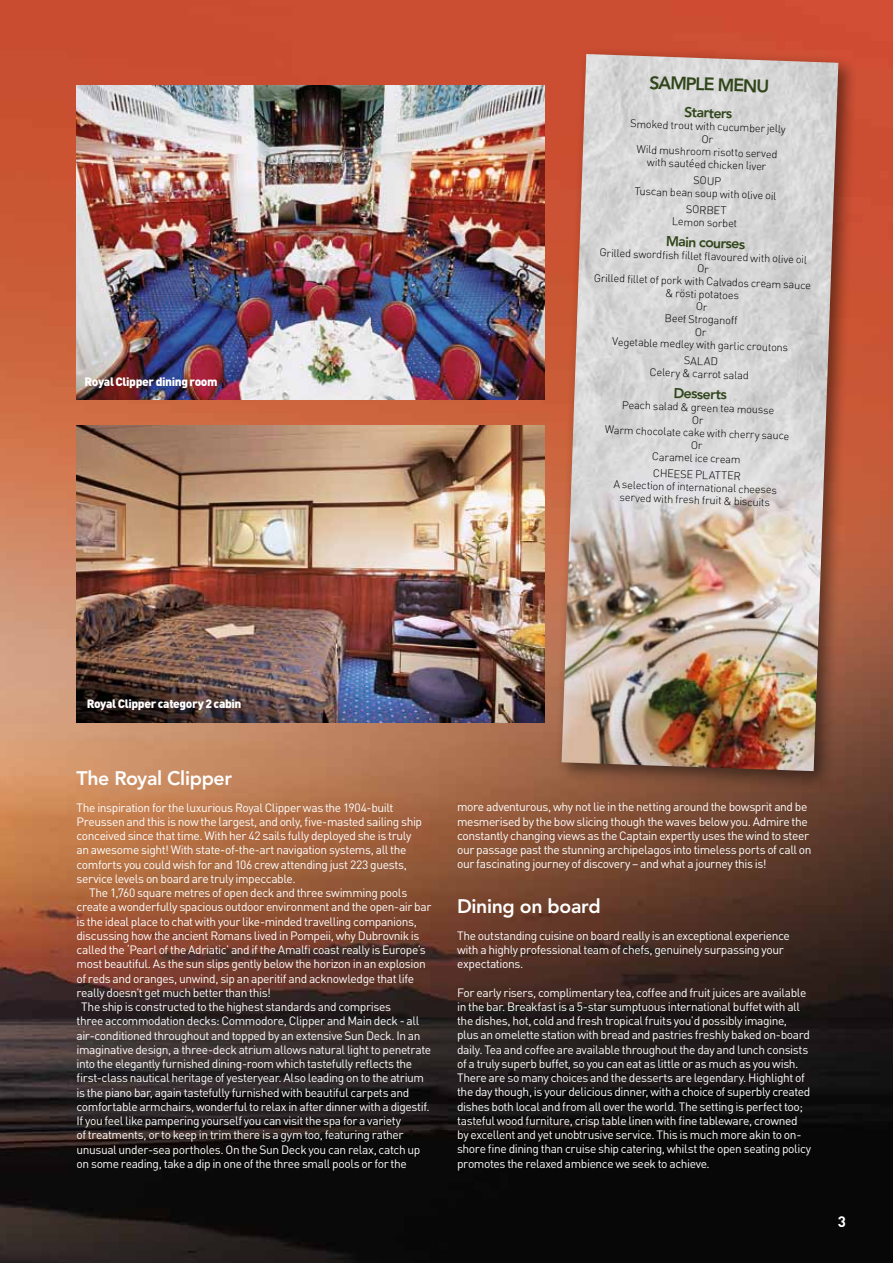
<style>
.page{position:relative;width:893px;height:1263px;background:#fff}
.page>*{position:absolute;margin:0;border:0;box-sizing:border-box;transform-origin:0 0}
.t1{font:800 19.5px "Avenir";letter-spacing:-.02em;color:#fff}
.t2{font:800 18px "Avenir";color:#30461a}
.t3{font:700 15px "DIN";color:#fff}
.t4{font:800 14.25px "Avenir";color:#30461a}
.t5{font:12px/14.2px "DIN";letter-spacing:-.035em;color:#fff}
.t6{font:900 12px "DIN";letter-spacing:-.035em;color:#fff}
.t7{font:300 11.1px/12.6px "DIN";color:#000;text-align:center}
</style>
<div class="page">
<img style="left:0;top:0;width:893px;height:1263px">
<img style="left:77px;top:86px;width:467px;height:314px">
<img style="left:77px;top:425px;width:467px;height:298px">
<div style="left:554px;top:46px;width:304px;height:745px;background:#000;opacity:.5"></div>
<img style="left:562px;top:54px;width:276px;height:717px">
<p class="t6" style="left:85px;top:373px;width:134px">Royal Clipper dining room</p>
<h2 class="t2" style="left:650px;top:72px;width:122px;rotate:2deg">Sa mple Menu</h2>
<p class="t4" style="left:685px;top:103px;width:50px;rotate:2deg">Starters</p>
<p class="t7" style="left:630px;top:117px;width:157px;rotate:2deg">Smoked trout with cucumberjelly<br>Or<br>Wild mushroom risotto served with sautéed chicken liver</p>
<p class="t7" style="left:635px;top:172px;width:143px;rotate:2deg">Soup<br>Tuscan bean soup with olive oil</p>
<p class="t7" style="left:673px;top:202px;width:67px;rotate:2deg">Sorbet<br>Lemon sorbet</p>
<p class="t4" style="left:666px;top:233px;width:81px;rotate:2deg">Maincourses</p>
<p class="t7" style="left:595px;top:246px;width:219px;rotate:2deg">Grilled swordfi sh fi llet fl avoured with olive oil<br>Or<br>Grilled fi llet of pork with Calvados cream sauce &amp; rösti potatoes<br>Or<br>Beef Stroganoff<br>Or<br>Vegetable medley with garlic croutons</p>
<p class="t7" style="left:650px;top:353px;width:101px;rotate:2deg">Sal ad<br>Celery &amp; carrot salad</p>
<p class="t4" style="left:674px;top:384px;width:55px;rotate:2deg">Desserts</p>
<p class="t7" style="left:606px;top:398px;width:186px;rotate:2deg">Peach salad &amp; green tea mousse<br>Or<br>Warm chocolate cake with cherry sauce<br>Or<br>Caramel ice cream</p>
<p class="t7" style="left:614px;top:465px;width:165px;rotate:2deg">Cheese pl att er<br>A selection of international cheeses served with fresh fruit &amp; biscuits</p>
<p class="t6" style="left:87px;top:695px;width:156px">Royal Clipper category 2 cabin</p>
<h1 class="t1" style="left:77px;top:766px;width:157px">The Royal Clipper</h1>
<p class="t5" style="left:77px;top:800px;width:347px">The inspiration for the luxurious Royal Clipper was the 1904-built Preussen and this is now the largest, and only, five-masted sailing ship conceived since that time. With her 42 sails fully deployed she is truly an awesome sight! With state-of-the-art navigation systems, all the comforts you could wish for and 106 crew attending just 223 guests, service levels on board are truly impeccable.</p>
<p class="t5" style="left:89px;top:885px;width:320px">The 1,760 square metres of open deck and three swimming pools</p>
<p class="t5" style="left:77px;top:900px;width:356px">create a wonderfully spacious outdoor environment and the open-air bar</p>
<p class="t5" style="left:77px;top:914px;width:342px">is the ideal place to chat with your like-minded travelling companions,</p>
<p class="t5" style="left:77px;top:928px;width:344px">discussing how the ancient Romans lived in Pompeii, why Dubrovnik is</p>
<p class="t5" style="left:77px;top:942px;width:351px">called the ‘Pearl of the Adriatic’ and if the Amalfi coast really is Europe’s</p>
<p class="t5" style="left:77px;top:957px;width:351px">most beautiful. As the sun slips gently below the horizon in an explosion</p>
<p class="t5" style="left:77px;top:971px;width:339px">of reds and oranges, unwind, sip an aperitif and acknowledge that life</p>
<p class="t5" style="left:77px;top:985px;width:196px">really doesn’t get much better than this!</p>
<p class="t5" style="left:81px;top:999px;width:311px">The ship is constructed to the highest standards and comprises</p>
<p class="t5" style="left:77px;top:1014px;width:344px">three accommodation decks: Commodore, Clipper and Main deck - all</p>
<p class="t5" style="left:77px;top:1028px;width:346px">air-conditioned throughout and topped by an extensive Sun Deck. In an</p>
<p class="t5" style="left:77px;top:1042px;width:356px">imaginative design, a three-deck atrium allows natural light to penetrate</p>
<p class="t5" style="left:77px;top:1056px;width:337px">into the elegantly furnished dining-room which tastefully reflects the</p>
<p class="t5" style="left:77px;top:1071px;width:349px">first-class nautical heritage of yesteryear. Also leading on to the atrium</p>
<p class="t5" style="left:77px;top:1085px;width:334px">is the piano bar, again tastefully furnished with beautiful carpets and</p>
<p class="t5" style="left:77px;top:1099px;width:355px">comfortable armchairs, wonderful to relax in after dinner with a digestif.</p>
<p class="t5" style="left:77px;top:1113px;width:326px">If you feel like pampering yourself you can visit the spa for a variety</p>
<p class="t5" style="left:77px;top:1128px;width:328px">of treatments, or to keep in trim there is a gym too, featuring rather</p>
<p class="t5" style="left:77px;top:1142px;width:345px">unusual under-sea portholes. On the Sun Deck you can relax, catch up</p>
<p class="t5" style="left:77px;top:1156px;width:332px">on some reading, take a dip in one of the three small pools or for the</p>
<p class="t5" style="left:457px;top:800px;width:356px">more adventurous, why not lie in the netting around the bowsprit and be mesmerised by the bow slicing though the waves below you. Admire the constantly changing views as the Captain expertly uses the wind to steer our passage past the stunning archipelagos into timeless ports of call on our fascinating journey of discovery – and what a journey this is!</p>
<h1 class="t1" style="left:457px;top:894px;width:145px">Dining on board</h1>
<p class="t5" style="left:457px;top:928px;width:334px">The outstanding cuisine on board really is an exceptional experience with a highly professional team of chefs, genuinely surpassing your expectations.</p>
<p class="t5" style="left:457px;top:985px;width:356px">For early risers, complimentary tea, coffee and fruit juices are available in the bar. Breakfast is a 5-star sumptuous international buffet with all the dishes, hot, cold and fresh tropical fruits you’d possibly imagine, plus an omelette station with bread and pastries freshly baked on-board daily. Tea and coffee are available throughout the day and lunch consists of a truly superb buffet, so you can eat as little or as much as you wish.<br>There are so many choices and the desserts are legendary. Highlight of the day though, is your delicious dinner, with a choice of superbly created dishes both local and from all over the world. The setting is perfect too; tasteful wood furniture, crisp table linen with fine tableware, crowned by excellent and yet unobtrusive service. This is much more akin to on&shy;shore fine dining than cruise ship catering, whilst the open seating policy promotes the relaxed ambience we seek to achieve.</p>
<p class="t3" style="left:838px;top:1211px;width:10px">3</p>
</div>
